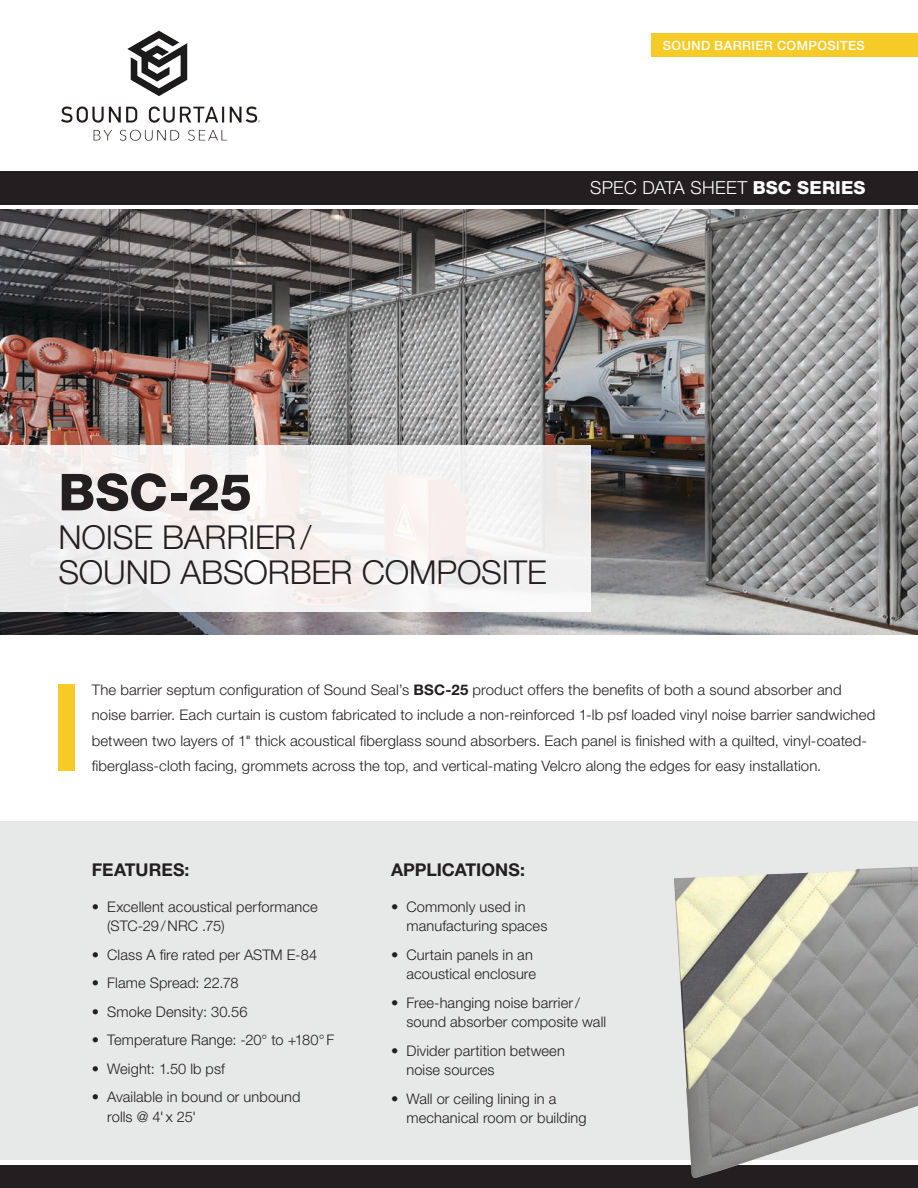
<style>
.page{position:relative;width:918px;height:1188px;background:#fff}
.page>*{position:absolute;margin:0;border:0;box-sizing:border-box;transform-origin:0 0}
.Body_Headline{font:800 51px "Helvetica Neue LT Std";color:#231f20}
.Body_Headline-2{font:300 33px/34.5px "Helvetica Neue LT Std";letter-spacing:-.005em;color:#231f20}
.Cover_Headline{font:300 18px "Helvetica Neue LT Std";letter-spacing:.005em;color:#fff}
.t1{font:700 17.7px "Helvetica Neue LT Std";color:#231f20}
.t2{font:300 14.7px/19.5px "Helvetica Neue LT Std";letter-spacing:.005em;color:#231f20}
.Cover_Headline-2{font:500 12.75px "Helvetica Neue LT Std";letter-spacing:.035em;color:#fff}
.s1{font-weight:800}
.s2{font-weight:700}
</style>
<div class="page">
<div style="left:0;top:1165px;width:918px;height:23px;background:#231f20"></div>
<div style="left:651px;top:33px;width:267px;height:24px;background:#f6ca27"></div>
<div style="left:0;top:171px;width:918px;height:34px;background:#231f20"></div>
<img style="left:0;top:210px;width:918px;height:424px">
<div style="left:0;top:446px;width:591px;height:166px;background:#f3f0f0"></div>
<div style="left:58px;top:684px;width:17px;height:87px;background:#f6ca27"></div>
<div style="left:0;top:821px;width:918px;height:339px;background:#e7e8e8"></div>
<img style="left:61px;top:30px;width:200px;height:111px">
<img style="left:674px;top:866px;width:244px;height:312px">
<p class="Cover_Headline-2" style="left:663px;top:38px;width:203px">SOUND BARRIER COMPOSITES</p>
<p class="Cover_Headline" style="left:590px;top:177px;width:277px">SPEC DATA SHEET <span class="s1">BSC SERIES</span></p>
<p class="Body_Headline" style="left:58px;top:462px;width:195px">BSC-25</p>
<p class="Body_Headline-2" style="left:58px;top:520px;width:490px">NOISE BARRIER/<br>SOUND ABSORBER COMPOSITE</p>
<p class="t2" style="left:92px;top:676px;width:785px;line-height:25.5px">The barrier septum configuration of Sound Seal’s <span class="s2">BSC-25</span> product offers the benefits of both a sound absorber and noise barrier. Each curtain is custom fabricated to include a non-reinforced 1-lb psf loaded vinyl noise barrier sandwiched between two layers of 1" thick acoustical fiberglass sound absorbers. Each panel is finished with a quilted, vinyl-coated&shy;fiberglass-cloth facing, grommets across the top, and vertical-mating Velcro along the edges for easy installation.</p>
<p class="t1" style="left:92px;top:859px;width:99px">FEATURES:</p>
<p class="t2" style="left:107px;top:896px;width:212px;text-indent:-15px">• Excellent acoustical performance (STC-29/NRC .75)</p>
<p class="t2" style="left:92px;top:944px;width:227px">• Class A fire rated per ASTM E-84</p>
<p class="t2" style="left:92px;top:973px;width:148px">• Flame Spread: 22.78</p>
<p class="t2" style="left:92px;top:1001px;width:157px">• Smoke Density: 30.56</p>
<p class="t2" style="left:92px;top:1030px;width:244px">• Temperature Range: -20° to +180°F</p>
<p class="t2" style="left:92px;top:1058px;width:135px">• Weight: 1.50 lb psf</p>
<p class="t2" style="left:107px;top:1087px;width:195px;text-indent:-15px">• Available in bound or unbound rolls @ 4' x 25'</p>
<p class="t1" style="left:391px;top:859px;width:135px">APPLICATIONS:</p>
<p class="t2" style="left:406px;top:896px;width:142px;text-indent:-15px">• Commonly used in manufacturing spaces</p>
<p class="t2" style="left:391px;top:944px;width:147px;text-align:right">• Curtain panels in an acoustical enclosure</p>
<p class="t2" style="left:406px;top:992px;width:201px;text-indent:-15px">• Free-hanging noise barrier/ sound absorber composite wall</p>
<p class="t2" style="left:406px;top:1040px;width:160px;text-indent:-15px">• Divider partition between noise sources</p>
<p class="t2" style="left:406px;top:1088px;width:182px;text-indent:-15px">• Wall or ceiling lining in a mechanical room or building</p>
</div>
